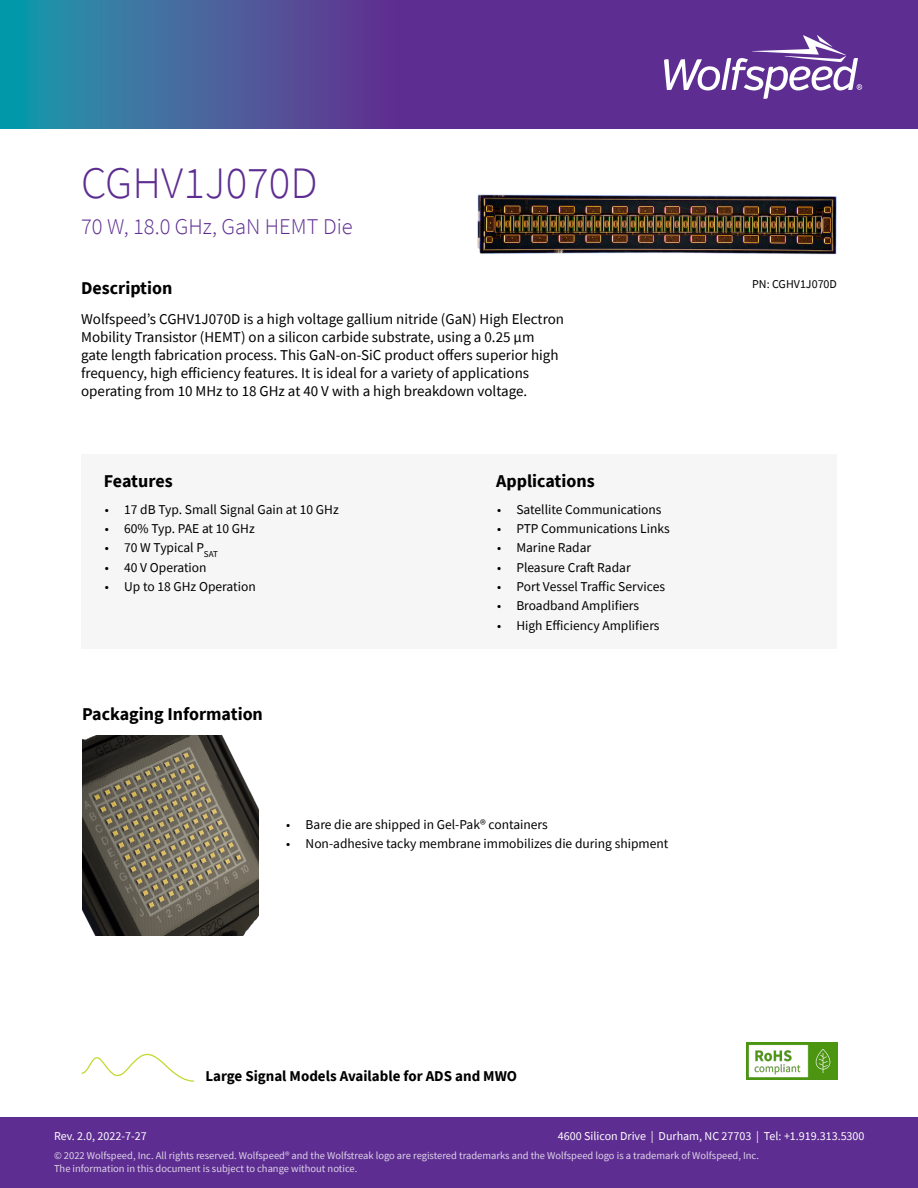
<style>
.page{position:relative;width:918px;height:1188px;background:#fff}
.page>*{position:absolute;margin:0;border:0;box-sizing:border-box;transform-origin:0 0}
.t1{font:300 45px "Source Sans Pro";color:#5e2d91}
.t2{font:300 22.5px "Source Sans Pro";color:#5e2d91}
.t3{font:700 18px "Source Sans Pro";color:#000}
.t4{font:15px/18px "Source Sans Pro";color:#000}
.t5{font:700 15px "Source Sans Pro";color:#000}
.t6{font:13.5px "Source Sans Pro";color:#000}
.t7{font:12px "Source Sans Pro";color:#fff}
.t8{font:12px "Source Sans Pro";color:#000}
.t9{font:10.5px/12.6px "Source Sans Pro";color:#fff}
</style>
<div class="page">
<svg style="left:0;top:0;width:918px;height:128px"></svg>
<svg style="left:664px;top:35px;width:198px;height:64px"></svg>
<div style="left:0;top:1118px;width:918px;height:70px;background:#5e2d91"></div>
<div style="left:81px;top:454px;width:756px;height:196px;background:#f6f6f6"></div>
<img style="left:746px;top:1042px;width:91px;height:37px">
<img style="left:82px;top:735px;width:177px;height:201px">
<svg style="left:81px;top:1054px;width:113px;height:28px"></svg>
<img style="left:477px;top:195px;width:360px;height:59px">
<h1 class="t1" style="left:81px;top:156px;width:238px">CGHV1J070D</h1>
<h2 class="t2" style="left:81px;top:212px;width:273px">70 W, 18.0 GHz, GaN HEMT Die</h2>
<h3 class="t3" style="left:81px;top:276px;width:93px">Description</h3>
<p class="t4" style="left:81px;top:310px;width:484px">Wolfspeed’s CGHV1J070D is a high voltage gallium nitride (GaN) High Electron Mobility Transistor (HEMT) on a silicon carbide substrate, using a 0.25 μm gate length fabrication process. This GaN-on-SiC product offers superior high frequency, high efficiency features. It is ideal for a variety of applications operating from 10 MHz to 18 GHz at 40 V with a high breakdown voltage.</p>
<h3 class="t3" style="left:104px;top:469px;width:70px">Features</h3>
<p class="t6" style="left:105px;top:501px;width:235px">• 17 dB Typ. Small Signal Gain at 10 GHz</p>
<p class="t6" style="left:105px;top:520px;width:152px">• 60% Typ. PAE at 10 GHz</p>
<p class="t6" style="left:105px;top:539px;width:115px">• 70 W Typical P<sub>SAT</sub></p>
<p class="t6" style="left:105px;top:559px;width:103px">• 40 V Operation</p>
<p class="t6" style="left:105px;top:578px;width:153px">• Up to 18 GHz Operation</p>
<h3 class="t3" style="left:82px;top:702px;width:182px">Packaging Information</h3>
<h3 class="t3" style="left:496px;top:469px;width:100px">Applications</h3>
<p class="t6" style="left:497px;top:501px;width:166px">• Satellite Communications</p>
<p class="t6" style="left:497px;top:520px;width:174px">• PTP Communications Links</p>
<p class="t6" style="left:497px;top:539px;width:96px">• Marine Radar</p>
<p class="t6" style="left:497px;top:559px;width:135px">• Pleasure Craft Radar</p>
<p class="t6" style="left:497px;top:578px;width:170px">• Port Vessel Traffic Services</p>
<p class="t6" style="left:497px;top:597px;width:144px">• Broadband Amplifiers</p>
<p class="t6" style="left:497px;top:617px;width:164px">• High Efficiency Amplifiers</p>
<p class="t6" style="left:286px;top:816px;width:263px">• Bare die are shipped in Gel-Pak® containers</p>
<p class="t6" style="left:286px;top:835px;width:384px">• Non-adhesive tacky membrane immobilizes die during shipment</p>
<p class="t8" style="left:752px;top:276px;width:86px">PN: CGHV1J070D</p>
<p class="t5" style="left:205px;top:1066px;width:313px">Large Signal Models Available for ADS and MWO</p>
<p class="t7" style="left:558px;top:1129px;width:308px">4600 Silicon Drive | Durham, NC 27703 | Tel: +1.919.313.5300</p>
<p class="t7" style="left:54px;top:1129px;width:94px">Rev. 2.0, 2022-7-27</p>
<p class="t9" style="left:54px;top:1149px;width:707px">© 2022 Wolfspeed, Inc. All rights reserved. Wolfspeed® and the Wolfstreak logo are registered trademarks and the Wolfspeed logo is a trademark of Wolfspeed, Inc.<br>The information in this document is subject to change without notice.</p>
</div>
